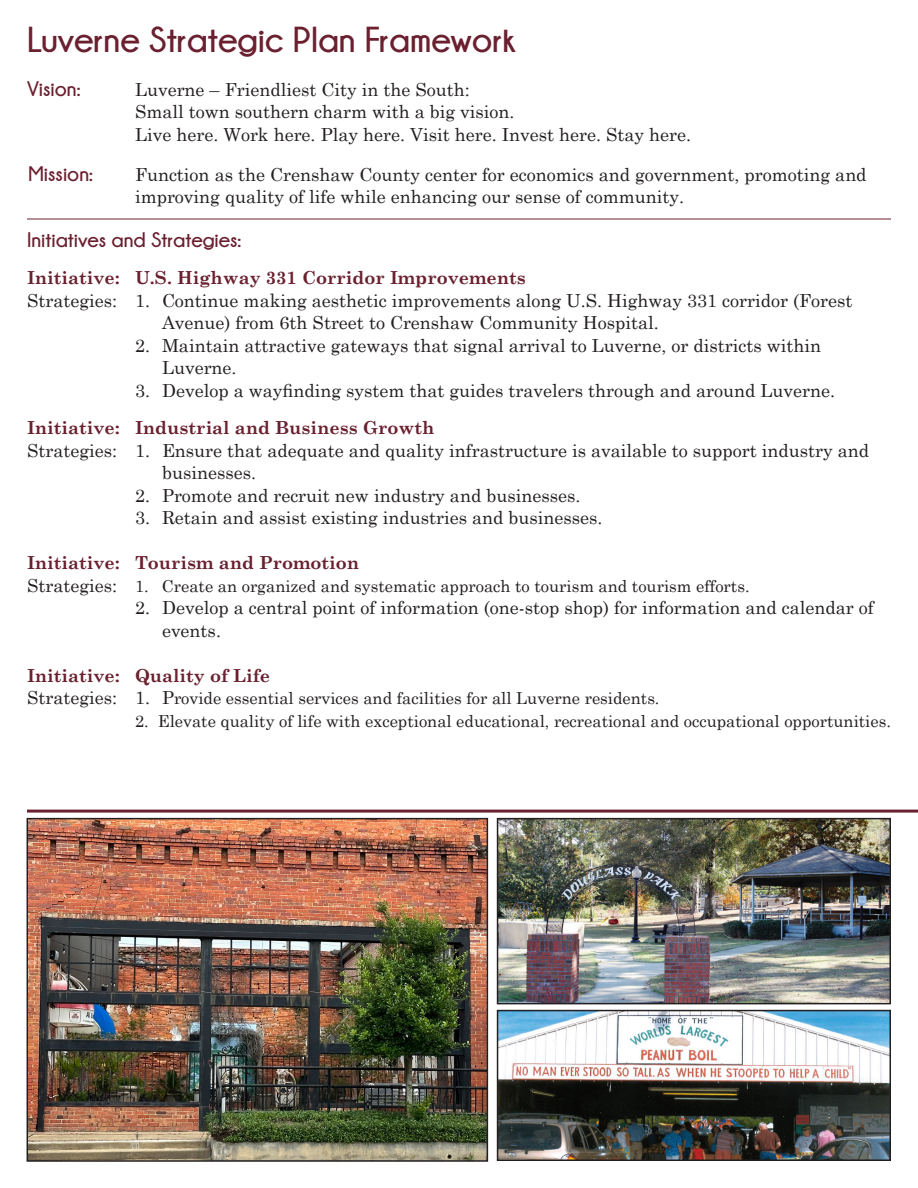
<style>
.page{position:relative;width:918px;height:1188px;background:#fff}
.page>*{position:absolute;margin:0;border:0;box-sizing:border-box;transform-origin:0 0}
.t1{font:700 36px "Champagne&Limousines";color:#6a202f}
.t2{font:700 21px "Champagne&Limousines";color:#6a202f}
.t3{font:18px/22.5px "Century Schoolbook";color:#231f20}
.t4{font:700 18px "Century Schoolbook";color:#6a202f}
.t5{font:16.5px "Century Schoolbook";color:#231f20}
.s1{font-size:18px}
</style>
<div class="page">
<hr style="left:27px;top:219px;width:864px;height:1px;background:#6a202f">
<hr style="left:27px;top:810px;width:891px;height:3px;background:#6a202f">
<img style="left:30px;top:821px;width:455px;height:338px">
<div style="left:27px;top:818px;width:461px;height:344px;border:2px solid #231f20"></div>
<img style="left:500px;top:821px;width:388px;height:180px">
<div style="left:497px;top:818px;width:394px;height:186px;border:2px solid #231f20"></div>
<img style="left:500px;top:1013px;width:388px;height:145px">
<div style="left:497px;top:1010px;width:394px;height:151px;border:2px solid #231f20"></div>
<p class="t1" style="left:27px;top:20px;width:490px">Luverne Strategic Plan Framework</p>
<p class="t2" style="left:27px;top:77px;width:55px">Vision:</p>
<p class="t3" style="left:135px;top:76px;width:336px">Luverne – Friendliest City in the South:</p>
<p class="t3" style="left:135px;top:99px;width:381px">Small town southern charm with a big vision.</p>
<p class="t3" style="left:135px;top:121px;width:558px">Live here. Work here. Play here. Visit here. Invest here. Stay here.</p>
<p class="t2" style="left:28px;top:162px;width:66px">Mission:</p>
<p class="t3" style="left:135px;top:162px;width:733px">Function as the Crenshaw County center for economics and government, promoting and improving quality of life while enhancing our sense of community.</p>
<p class="t2" style="left:27px;top:228px;width:216px">Initiatives and Strategies:</p>
<p class="t4" style="left:27px;top:264px;width:500px">Initiative: U.S. Highway 331 Corridor Improvements</p>
<p class="t3" style="left:162px;top:288px;width:692px;text-indent:-135px">Strategies: 1. Continue making aesthetic improvements along U.S. Highway 331 corridor (Forest<br>Avenue) from 6th Street to Crenshaw Community Hospital.</p>
<p class="t3" style="left:162px;top:333px;width:661px;text-indent:-27px">2. Maintain attractive gateways that signal arrival to Luverne, or districts within<br>Luverne.</p>
<p class="t3" style="left:135px;top:378px;width:702px">3. Develop a wayfinding system that guides travelers through and around Luverne.</p>
<p class="t4" style="left:27px;top:414px;width:409px">Initiative: Industrial and Business Growth</p>
<p class="t3" style="left:162px;top:438px;width:709px;text-indent:-135px">Strategies: 1. Ensure that adequate and quality infrastructure is available to support industry and businesses.</p>
<p class="t3" style="left:135px;top:483px;width:447px">2. Promote and recruit new industry and businesses.</p>
<p class="t3" style="left:135px;top:505px;width:469px">3. Retain and assist existing industries and businesses.</p>
<p class="t4" style="left:27px;top:549px;width:334px">Initiative: Tourism and Promotion</p>
<p class="t5" style="left:27px;top:572px;width:724px"><span class="s1">Strategies:</span> 1. Create an organized and systematic approach to tourism and tourism efforts.</p>
<p class="t3" style="left:162px;top:595px;width:713px;text-indent:-27px">2. Develop a central point of information (one-stop shop) for information and calendar of events.</p>
<p class="t4" style="left:27px;top:661px;width:245px">Initiative: Quality of Life</p>
<p class="t5" style="left:27px;top:685px;width:634px"><span class="s1">Strategies: 1. P</span>rovide essential services and facilities for all Luverne residents.</p>
<p class="t5" style="left:135px;top:707px;width:757px">2. Elevate quality of life with exceptional educational, recreational and occupational opportunities.</p>
</div>
